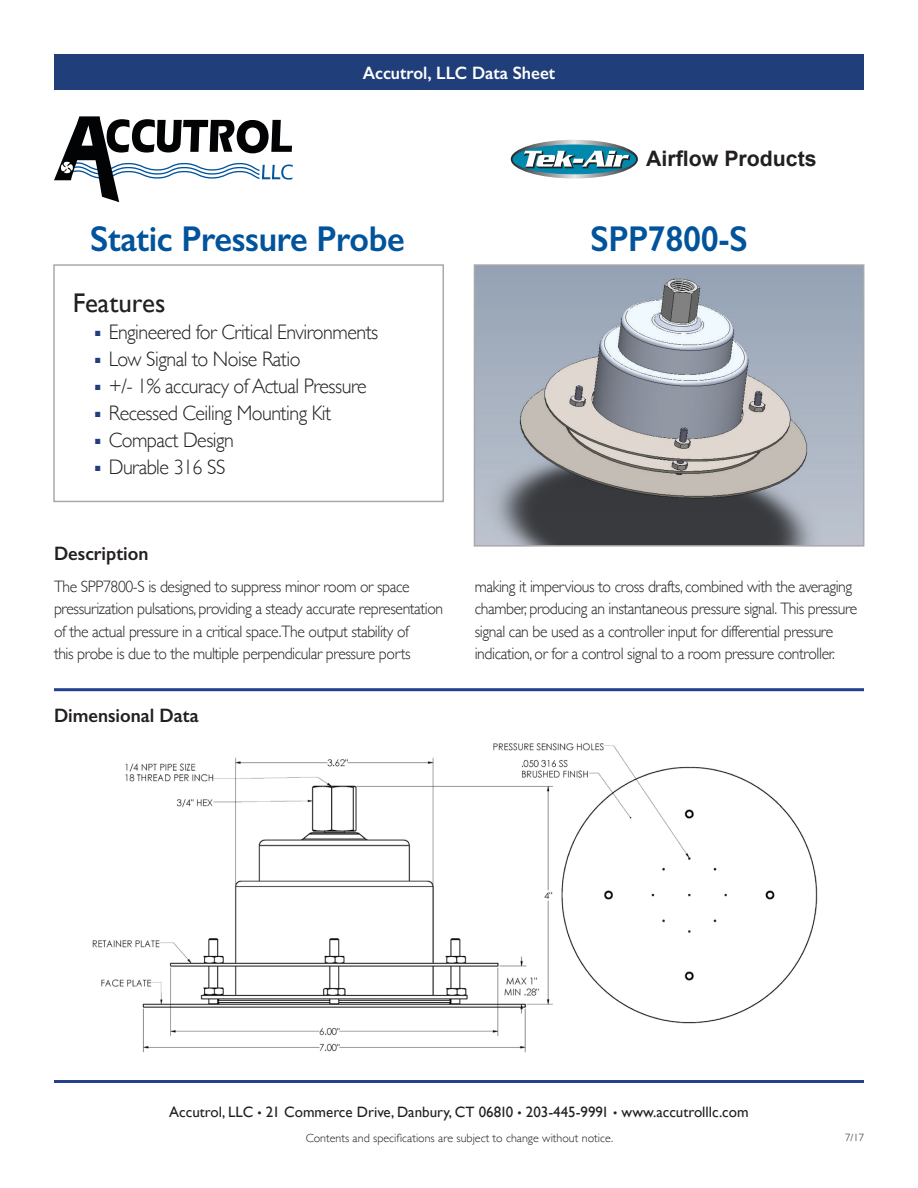
<style>
.page{position:relative;width:918px;height:1188px;background:#fff}
.page>*{position:absolute;margin:0;border:0;box-sizing:border-box;transform-origin:0 0}
.TitleData{font:600 36px "Gill Sans";letter-spacing:-.01em;color:#01539b;scale:.95 1}
.FeatureData{font:27px "Gill Sans";color:#231f20}
.t1{font:700 21.3px "Arial";color:#231f20}
.t2{font:300 21px "Gill Sans";letter-spacing:-.025em;color:#231f20;scale:.95 1}
.Subhead1{font:600 19.5px "Gill Sans";color:#231f20;scale:.95 1}
.CoverBar{font:600 18px "Gill Sans";color:#fff;scale:.95 1}
.Body_Text{font:300 16.5px/22.5px "Gill Sans";letter-spacing:-.025em;color:#231f20;scale:.95 1}
.CoverFooter{font:15px "Gill Sans";color:#231f20}
.CoverNote{font:300 12px "Gill Sans";color:#231f20}
.t3{font:300 10.5px "Gill Sans";color:#231f20}
.s1{color:#203f7a}
.s2{font-size:12px}
</style>
<div class="page">
<svg style="left:54px;top:116px;width:239px;height:86px"></svg>
<div style="left:54px;top:54px;width:810px;height:36px;background:#203f7a"></div>
<svg style="left:511px;top:140px;width:127px;height:39px"></svg>
<img style="left:477px;top:267px;width:384px;height:277px">
<div style="left:474px;top:264px;width:390px;height:283px;border:2px solid #a7a9ac"></div>
<div style="left:53px;top:264px;width:391px;height:238px;border:2px solid #a7a9ac"></div>
<hr style="left:54px;top:1080px;width:810px;height:3px;background:#25408f">
<hr style="left:54px;top:688px;width:810px;height:3px;background:#25408f">
<img style="left:92px;top:743px;width:726px;height:310px">
<p class="CoverBar" style="left:363px;top:62px;width:204px">Accutrol, LLC Data Sheet</p>
<p class="t1" style="left:646px;top:145px;width:172px">Airflow Products</p>
<p class="TitleData" style="left:90px;top:217px;width:333px">Static Pressure Probe</p>
<p class="TitleData" style="left:590px;top:217px;width:167px">SPP7800-S</p>
<p class="FeatureData" style="left:73px;top:287px;width:94px">Features</p>
<p class="t2" style="left:95px;top:315px;width:300px"><span class="s1">■</span> Engineered for Critical Environments</p>
<p class="t2" style="left:95px;top:342px;width:218px"><span class="s1">■</span> Low Signal to Noise Ratio</p>
<p class="t2" style="left:95px;top:369px;width:287px"><span class="s1">■</span> +/- 1% accuracy of Actual Pressure</p>
<p class="t2" style="left:95px;top:396px;width:250px"><span class="s1">■</span> Recessed Ceiling Mounting Kit</p>
<p class="t2" style="left:95px;top:423px;width:148px"><span class="s1">■</span> Compact Design</p>
<p class="t2" style="left:95px;top:450px;width:138px"><span class="s1">■</span> Durable 316 SS</p>
<p class="Subhead1" style="left:54px;top:542px;width:101px">Description</p>
<p class="Body_Text" style="left:54px;top:574px;width:411px">The SPP7800-S is designed to suppress minor room or space pressurization pulsations, providing a steady accurate representation of the actual pressure in a critical space.The output stability of<br>this probe is due to the multiple perpendicular pressure ports</p>
<p class="Body_Text" style="left:475px;top:574px;width:404px">making it impervious to cross drafts, combined with the averaging chamber, producing an instantaneous pressure signal. This pressure signal can be used as a controller input for differential pressure indication, or for a control signal to a room pressure controller.</p>
<p class="Subhead1" style="left:54px;top:704px;width:154px">Dimensional Data</p>
<p class="CoverFooter" style="left:169px;top:1103px;width:581px">Accutrol, LLC <span class="s2">•</span> 21 Commerce Drive, Danbury, CT 06810 <span class="s2">•</span> 203-445-9991 <span class="s2">•</span> www.accutrolllc.com</p>
<p class="CoverNote" style="left:306px;top:1129px;width:309px">Contents and specifications are subject to change without notice.</p>
<p class="t3" style="left:845px;top:1130px;width:20px">7/17</p>
</div>
